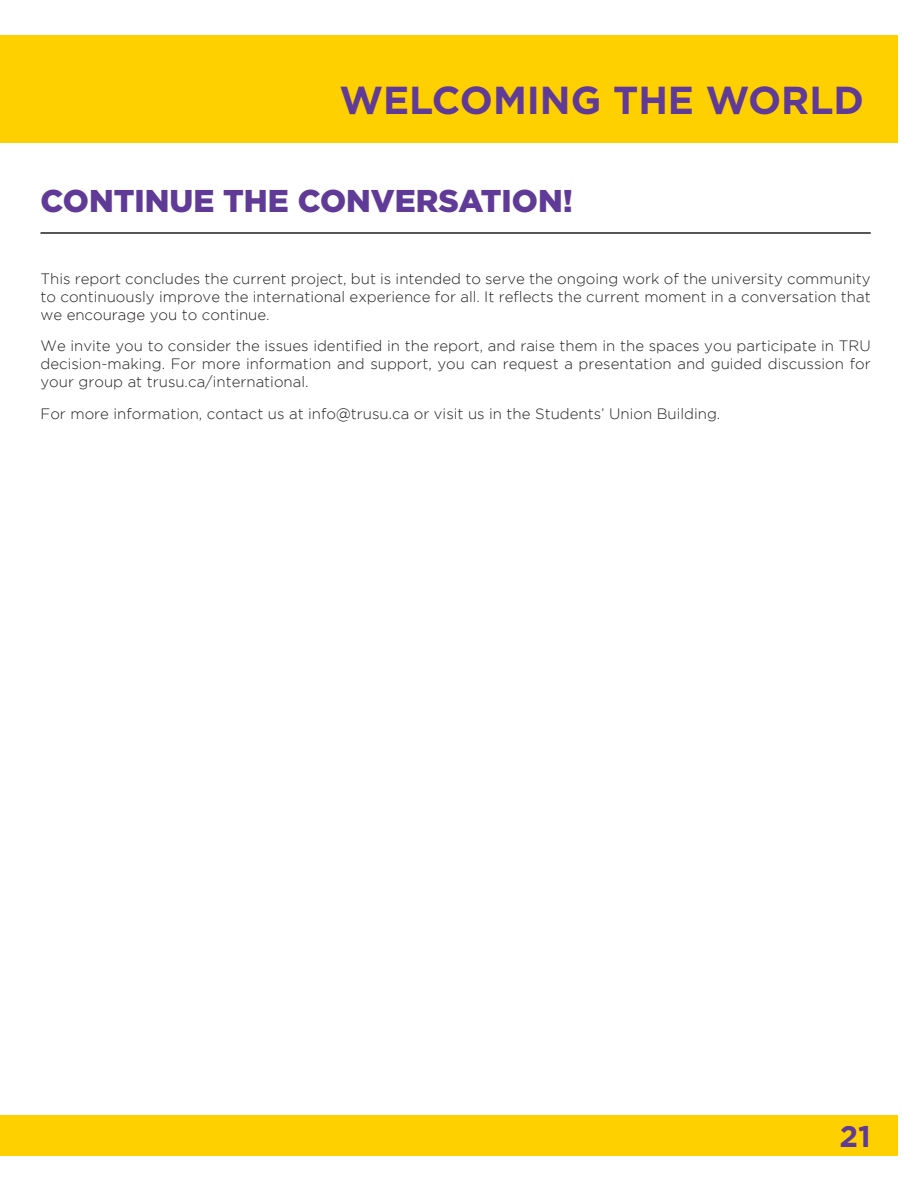
<style>
.page{position:relative;width:918px;height:1188px;background:#fff}
.page>*{position:absolute;margin:0;border:0;box-sizing:border-box;transform-origin:0 0}
.t1{font:700 39px "Gotham";color:#603a97}
.Header_1{font:900 31.5px "Gotham";color:#603a97}
.t2{font:700 30px "Gotham";color:#603a97}
.body{font:300 15px/18px "Gotham";color:#231f20;text-align:justify}
</style>
<div class="page">
<div style="left:0;top:35px;width:898px;height:108px;background:#ffd000"></div>
<div style="left:0;top:1116px;width:898px;height:40px;background:#ffd000"></div>
<hr style="left:40px;top:232px;width:831px;height:2px;background:#231f20">
<h1 class="t1" style="left:339px;top:74px;width:526px">WELCOMING THE WORLD</h1>
<p class="Header_1" style="left:40px;top:183px;width:534px">CONTINUE THE CONVERSATION!</p>
<p class="body" style="left:40px;top:270px;width:832px">This report concludes the current project, but is intended to serve the ongoing work of the university community to continuously improve the international experience for all. It reflects the current moment in a conversation that we encourage you to continue.</p>
<p class="body" style="left:40px;top:337px;width:832px">We invite you to consider the issues identified in the report, and raise them in the spaces you participate in TRU decision-making. For more information and support, you can request a presentation and guided discussion for your group at trusu.ca/international.</p>
<p class="body" style="left:40px;top:405px;width:681px">For more information, contact us at info@trusu.ca or visit us in the Students’ Union Building.</p>
<h3 class="t2" style="left:839px;top:1119px;width:33px">21</h3>
</div>
